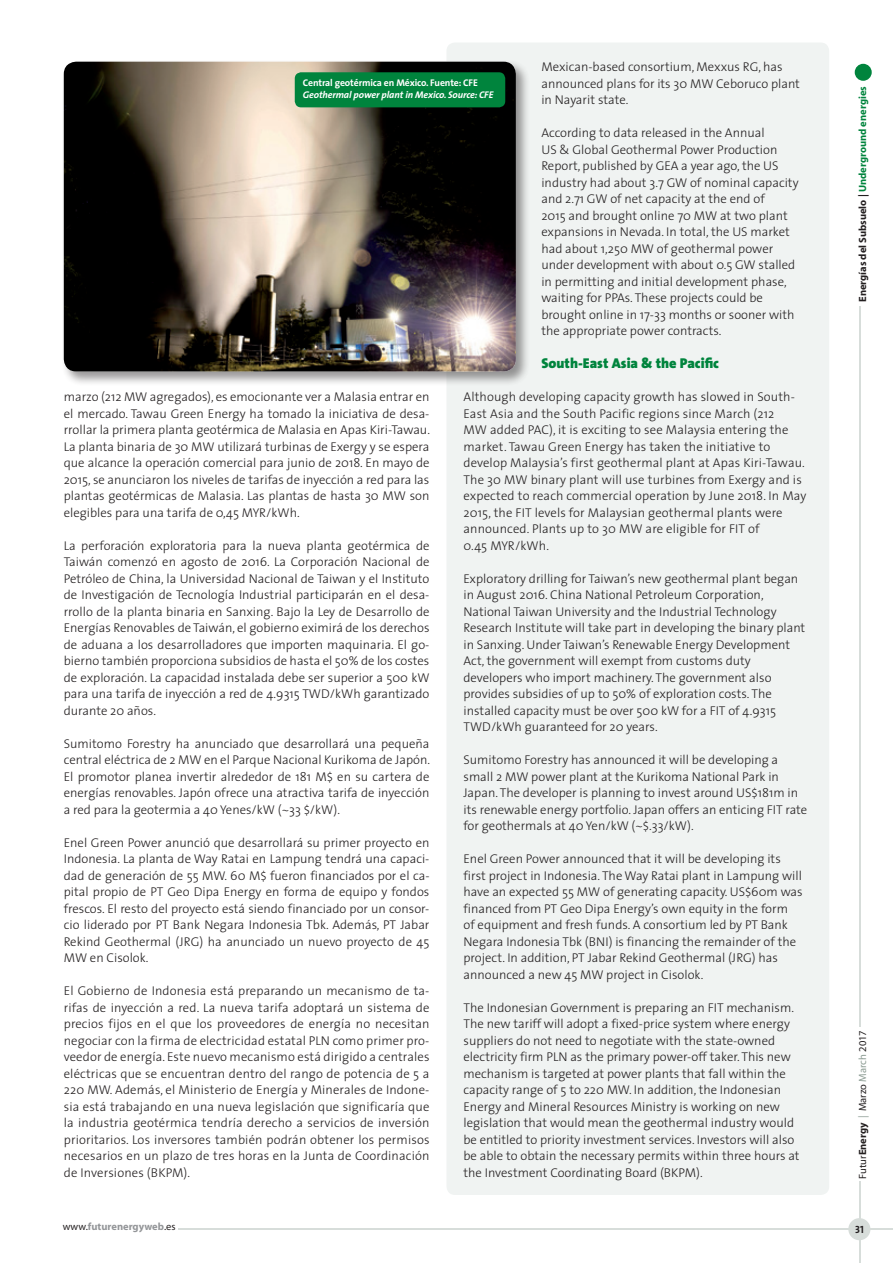
<style>
.page{position:relative;width:893px;height:1263px;background:#fff}
.page>*{position:absolute;margin:0;border:0;box-sizing:border-box;transform-origin:0 0}
.t1{font:900 14.25px "The Sans";color:#00843d}
.t2{font:300 12.75px/16.5px "The Sans";color:#231f20}
.t3{font:700 10.5px "Myriad";color:#231f20}
.t4{font:10.5px "Myriad";color:#231f20}
.t5{font:700 10.5px "Myriad";color:#939598}
.t6{font:10.5px "The Sans Bold Caps";color:#231f20}
.t7{font:italic 700 9.75px "The Sans";letter-spacing:-.01em;color:#fff}
.t8{font:700 9.75px "The Sans";letter-spacing:-.01em;color:#fff}
.s1{color:#00843d}
.s2{font-weight:700}
.s3{color:#8b9b92}
.s4{font-weight:400;color:#231f20}
</style>
<div class="page">
<hr style="left:178px;top:1228px;width:715px;height:2px;background:#d7ddda">
<hr style="left:859px;top:1181px;width:1px;height:82px;background:#d7ddda">
<div style="left:855px;top:64px;width:17px;height:17px;background:#00843d;border-radius:50%"></div>
<hr style="left:859px;top:306px;width:1px;height:720px;background:#d7ddda">
<div style="left:848px;top:1218px;width:22px;height:22px;background:#d7ddda;border-radius:50%"></div>
<div style="left:446px;top:43px;width:383px;height:1152px;background:#f0f3f2;border-radius:9px"></div>
<div style="left:61px;top:59px;width:469px;height:327px;background:#231f20;opacity:.46"></div>
<img style="left:64px;top:62px;width:452px;height:309px">
<div style="left:295px;top:72px;width:210px;height:35px;background:#00843d;border-radius:6px"></div>
<p class="t2" style="left:541px;top:58px;width:260px">Mexican-based consortium, Mexxus RG, has announced plans for its 30 MW Ceboruco plant in Nayarit state.</p>
<p class="t2" style="left:541px;top:124px;width:259px">According to data released in the Annual<br>US &amp; Global Geothermal Power Production Report, published by GEA a year ago, the US industry had about 3.7 GW of nominal capacity and 2.71 GW of net capacity at the end of<br>2015 and brought online 70 MW at two plant expansions in Nevada. In total, the US market had about 1,250 MW of geothermal power under development with about 0.5 GW stalled in permitting and initial development phase, waiting for PPAs. These projects could be brought online in 17-33 months or sooner with the appropriate power contracts.</p>
<p class="t1" style="left:541px;top:351px;width:179px">South-East Asia &amp; the Pacific</p>
<p class="t2" style="left:463px;top:388px;width:344px">Although developing capacity growth has slowed in South-East Asia and the South Pacific regions since March (212<br>MW added PAC), it is exciting to see Malaysia entering the market. Tawau Green Energy has taken the initiative to develop Malaysia’s first geothermal plant at Apas Kiri-Tawau.<br>The 30 MW binary plant will use turbines from Exergy and is expected to reach commercial operation by June 2018. In May 2015, the FIT levels for Malaysian geothermal plants were announced. Plants up to 30 MW are eligible for FIT of<br>0.45 MYR/kWh.</p>
<p class="t2" style="left:463px;top:570px;width:343px">Exploratory drilling for Taiwan’s new geothermal plant began in August 2016. China National Petroleum Corporation, National Taiwan University and the Industrial Technology Research Institute will take part in developing the binary plant in Sanxing. Under Taiwan’s Renewable Energy Development Act, the government will exempt from customs duty developers who import machinery. The government also provides subsidies of up to 50% of exploration costs. The installed capacity must be over 500 kW for a FIT of 4.9315<br>TWD/kWh guaranteed for 20 years.</p>
<p class="t2" style="left:463px;top:751px;width:345px">Sumitomo Forestry has announced it will be developing a small 2 MW power plant at the Kurikoma National Park in Japan. The developer is planning to invest around US$181m in its renewable energy portfolio. Japan offers an enticing FIT rate for geothermals at 40 Yen/kW (~$.33/kW).</p>
<p class="t2" style="left:463px;top:850px;width:341px">Enel Green Power announced that it will be developing its first project in Indonesia. The Way Ratai plant in Lampung will have an expected 55 MW of generating capacity. US$60m was financed from PT Geo Dipa Energy’s own equity in the form<br>of equipment and fresh funds. A consortium led by PT Bank Negara Indonesia Tbk (BNI) is financing the remainder of the project. In addition, PT Jabar Rekind Geothermal (JRG) has announced a new 45 MW project in Cisolok.</p>
<p class="t2" style="left:463px;top:999px;width:338px">The Indonesian Government is preparing an FIT mechanism.<br>The new tariff will adopt a fixed-price system where energy suppliers do not need to negotiate with the state-owned electricity firm PLN as the primary power-off taker. This new mechanism is targeted at power plants that fall within the capacity range of 5 to 220 MW. In addition, the Indonesian Energy and Mineral Resources Ministry is working on new legislation that would mean the geothermal industry would be entitled to priority investment services. Investors will also be able to obtain the necessary permits within three hours at the Investment Coordinating Board (BKPM).</p>
<p class="t8" style="left:303px;top:75px;width:176px">Central geotérmica en México. Fuente: CFE</p>
<p class="t7" style="left:303px;top:87px;width:192px">Geothermal power plant in Mexico. Source: CFE</p>
<p class="t2" style="left:64px;top:388px;width:368px;text-align:justify">marzo (212 MW agregados), es emocionante ver a Malasia entrar en el mercado. Tawau Green Energy ha tomado la iniciativa de desa&shy;rrollar la primera planta geotérmica de Malasia en Apas Kiri-Tawau.<br>La planta binaria de 30 MW utilizará turbinas de Exergy y se espera que alcance la operación comercial para junio de 2018. En mayo de 2015, se anunciaron los niveles de tarifas de inyección a red para las plantas geotérmicas de Malasia. Las plantas de hasta 30 MW son elegibles para una tarifa de 0,45 MYR/kWh.</p>
<p class="t2" style="left:64px;top:537px;width:367px;text-align:justify">La perforación exploratoria para la nueva planta geotérmica de Taiwán comenzó en agosto de 2016. La Corporación Nacional de Petróleo de China, la Universidad Nacional de Taiwan y el Instituto de Investigación de Tecnología Industrial participarán en el desa&shy;rrollo de la planta binaria en Sanxing. Bajo la Ley de Desarrollo de Energías Renovables de Taiwán, el gobierno eximirá de los derechos de aduana a los desarrolladores que importen maquinaria. El go&shy;bierno también proporciona subsidios de hasta el 50% de los costes de exploración. La capacidad instalada debe ser superior a 500 kW para una tarifa de inyección a red de 4.9315 TWD/kWh garantizado durante 20 años.</p>
<p class="t2" style="left:64px;top:735px;width:368px;text-align:justify">Sumitomo Forestry ha anunciado que desarrollará una pequeña central eléctrica de 2 MW en el Parque Nacional Kurikoma de Japón.<br>El promotor planea invertir alrededor de 181 M$ en su cartera de energías renovables. Japón ofrece una atractiva tarifa de inyección a red para la geotermia a 40 Yenes/kW (~33 $/kW).</p>
<p class="t2" style="left:64px;top:834px;width:367px;text-align:justify">Enel Green Power anunció que desarrollará su primer proyecto en Indonesia. La planta de Way Ratai en Lampung tendrá una capaci&shy;dad de generación de 55 MW. 60 M$ fueron financiados por el ca&shy;pital propio de PT Geo Dipa Energy en forma de equipo y fondos frescos. El resto del proyecto está siendo financiado por un consor&shy;cio liderado por PT Bank Negara Indonesia Tbk. Además, PT Jabar Rekind Geothermal (JRG) ha anunciado un nuevo proyecto de 45<br>MW en Cisolok.</p>
<p class="t2" style="left:64px;top:982px;width:367px;text-align:justify">El Gobierno de Indonesia está preparando un mecanismo de ta&shy;rifas de inyección a red. La nueva tarifa adoptará un sistema de precios fijos en el que los proveedores de energía no necesitan negociar con la firma de electricidad estatal PLN como primer pro&shy;veedor de energía. Este nuevo mecanismo está dirigido a centrales eléctricas que se encuentran dentro del rango de potencia de 5 a 220 MW. Además, el Ministerio de Energía y Minerales de Indone&shy;sia está trabajando en una nueva legislación que significaría que la industria geotérmica tendría derecho a servicios de inversión prioritarios. Los inversores también podrán obtener los permisos necesarios en un plazo de tres horas en la Junta de Coordinación de Inversiones (BKPM).</p>
<p class="t3" style="left:857px;top:302px;width:217px;rotate:-90deg">Energías del Subsuelo | <span class="s1">Underground energies</span></p>
<p class="t4" style="left:857px;top:1178px;width:150px;rotate:-90deg">Futur<span class="s2">Energy</span> <span class="s3">|</span> Marzo <span class="s3">March</span> 2017</p>
<p class="t5" style="left:63px;top:1220px;width:114px"><span class="s4">www.</span>futurenergyweb<span class="s4">.es</span></p>
<p class="t6" style="left:855px;top:1220px;width:10px">31</p>
</div>
